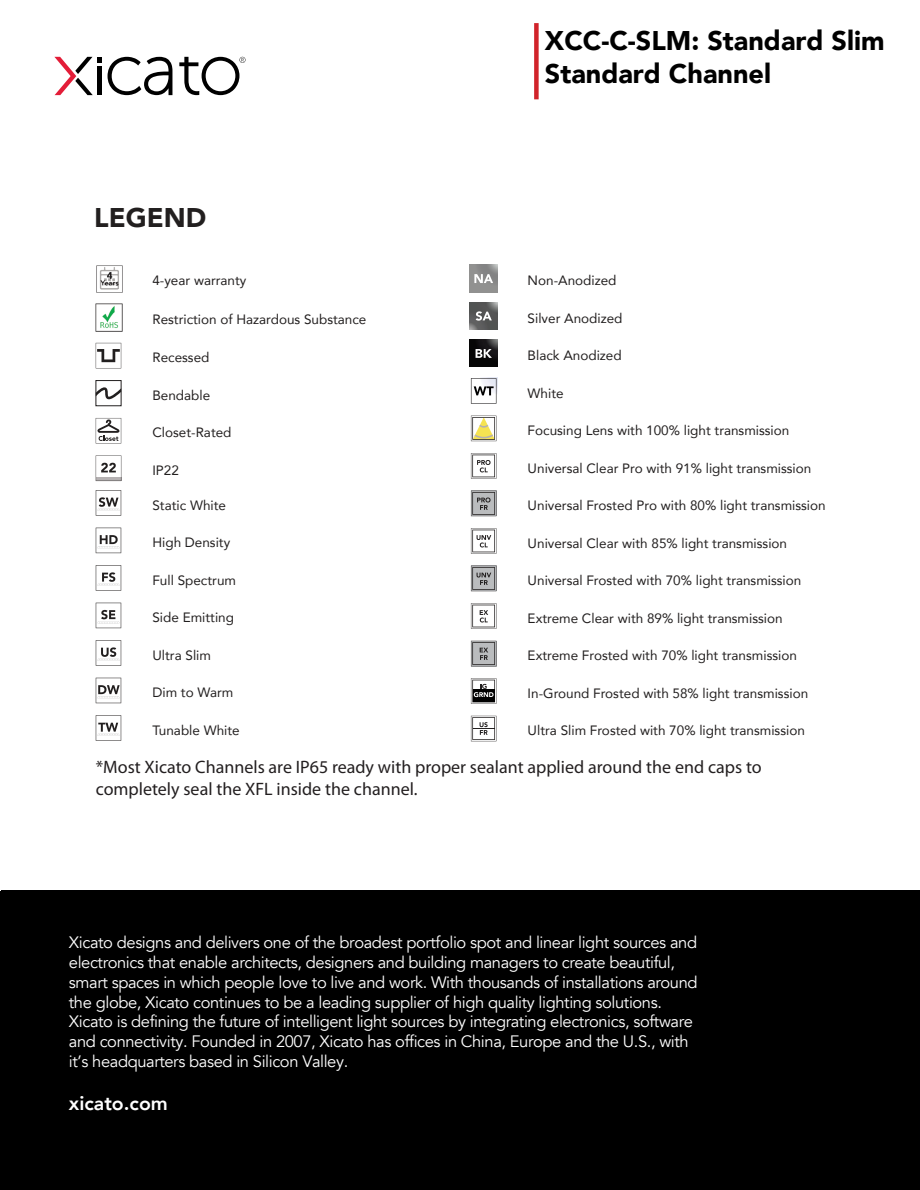
<style>
.page{position:relative;width:920px;height:1190px;background:#fff}
.page>*{position:absolute;margin:0;border:0;box-sizing:border-box;transform-origin:0 0}
.t1{font:900 27px/32.4px "Avenir";color:#000}
.t2{font:900 27px "Avenir";color:#221f1f}
.t3{font:800 19.5px "Avenir";color:#fff}
.t4{font:18px/21.6px "Myriad Pro";color:#231f20}
.t5{font:16.5px/19.8px "Avenir";letter-spacing:-.025em;color:#fff}
.t6{font:13.5px "Avenir";color:#221f1f}
</style>
<div class="page">
<svg style="left:474px;top:274px;width:19px;height:9px"></svg>
<img style="left:470px;top:302px;width:27px;height:28px">
<svg style="left:475px;top:311px;width:17px;height:10px"></svg>
<img style="left:470px;top:366px;width:27px;height:1px">
<img style="left:470px;top:339px;width:27px;height:27px">
<svg style="left:475px;top:349px;width:17px;height:9px"></svg>
<img style="left:470px;top:377px;width:27px;height:27px">
<svg style="left:471px;top:378px;width:25px;height:25px"></svg>
<svg style="left:471px;top:415px;width:25px;height:26px"></svg>
<svg style="left:471px;top:453px;width:25px;height:25px"></svg>
<svg style="left:471px;top:490px;width:25px;height:26px"></svg>
<svg style="left:471px;top:528px;width:25px;height:25px"></svg>
<svg style="left:471px;top:565px;width:25px;height:26px"></svg>
<svg style="left:471px;top:603px;width:25px;height:25px"></svg>
<svg style="left:471px;top:640px;width:25px;height:26px"></svg>
<svg style="left:471px;top:678px;width:25px;height:25px"></svg>
<svg style="left:471px;top:715px;width:25px;height:26px"></svg>
<svg style="left:96px;top:343px;width:25px;height:25px"></svg>
<div style="left:96px;top:380px;width:25px;height:26px;border:1px solid #221f1f"></div>
<svg style="left:96px;top:387px;width:25px;height:12px"></svg>
<svg style="left:96px;top:455px;width:25px;height:26px"></svg>
<svg style="left:96px;top:490px;width:25px;height:25px"></svg>
<svg style="left:96px;top:527px;width:25px;height:26px"></svg>
<svg style="left:96px;top:565px;width:25px;height:25px"></svg>
<svg style="left:96px;top:602px;width:25px;height:26px"></svg>
<svg style="left:96px;top:640px;width:25px;height:25px"></svg>
<svg style="left:96px;top:677px;width:25px;height:26px"></svg>
<svg style="left:96px;top:715px;width:25px;height:25px"></svg>
<img style="left:96px;top:265px;width:27px;height:28px">
<svg style="left:96px;top:418px;width:25px;height:25px"></svg>
<img style="left:95px;top:303px;width:28px;height:29px">
<div style="left:0;top:891px;width:918px;height:299px;background:#000"></div>
<svg style="left:179px;top:57px;width:66px;height:38px"></svg>
<svg style="left:54px;top:57px;width:118px;height:38px"></svg>
<svg style="left:534px;top:23px;width:4px;height:76px"></svg>
<h1 class="t2" style="left:94px;top:194px;width:114px">LEGEND</h1>
<p class="t6" style="left:152px;top:270px;width:95px">4-year warranty</p>
<p class="t6" style="left:152px;top:309px;width:215px">Restriction of Hazardous Substance</p>
<p class="t6" style="left:152px;top:347px;width:59px">Recessed</p>
<p class="t6" style="left:152px;top:384px;width:59px">Bendable</p>
<p class="t6" style="left:152px;top:422px;width:81px">Closet-Rated</p>
<p class="t6" style="left:152px;top:459px;width:28px">IP22</p>
<p class="t6" style="left:152px;top:494px;width:75px">Static White</p>
<p class="t6" style="left:152px;top:531px;width:79px">High Density</p>
<p class="t6" style="left:152px;top:569px;width:85px">Full Spectrum</p>
<p class="t6" style="left:152px;top:606px;width:83px">Side Emitting</p>
<p class="t6" style="left:152px;top:644px;width:60px">Ultra Slim</p>
<p class="t6" style="left:152px;top:681px;width:82px">Dim to Warm</p>
<p class="t6" style="left:152px;top:719px;width:89px">Tunable White</p>
<h1 class="t1" style="left:545px;top:24px;width:341px">XCC-C-SLM: Standard Slim<br>Standard Channel</h1>
<p class="t6" style="left:527px;top:270px;width:90px">Non-Anodized</p>
<p class="t6" style="left:527px;top:307px;width:96px">Silver Anodized</p>
<p class="t6" style="left:527px;top:345px;width:96px">Black Anodized</p>
<p class="t6" style="left:527px;top:382px;width:38px">White</p>
<p class="t6" style="left:527px;top:419px;width:263px">Focusing Lens with 100% light transmission</p>
<p class="t6" style="left:527px;top:457px;width:285px">Universal Clear Pro with 91% light transmission</p>
<p class="t6" style="left:527px;top:494px;width:299px">Universal Frosted Pro with 80% light transmission</p>
<p class="t6" style="left:527px;top:532px;width:261px">Universal Clear with 85% light transmission</p>
<p class="t6" style="left:527px;top:569px;width:275px">Universal Frosted with 70% light transmission</p>
<p class="t6" style="left:527px;top:607px;width:256px">Extreme Clear with 89% light transmission</p>
<p class="t6" style="left:527px;top:644px;width:271px">Extreme Frosted with 70% light transmission</p>
<p class="t6" style="left:527px;top:682px;width:282px">In-Ground Frosted with 58% light transmission</p>
<p class="t6" style="left:527px;top:719px;width:279px">Ultra Slim Frosted with 70% light transmission</p>
<h3 class="t4" style="left:96px;top:756px;width:667px">*Most Xicato Channels are IP65 ready with proper sealant applied around the end caps to completely seal the XFL inside the channel.</h3>
<p class="t5" style="left:69px;top:933px;width:630px">Xicato designs and delivers one of the broadest portfolio spot and linear light sources and electronics that enable architects, designers and building managers to create beautiful, smart spaces in which people love to live and work. With thousands of installations around the globe, Xicato continues to be a leading supplier of high quality lighting solutions.<br>Xicato is defining the future of intelligent light sources by integrating electronics, software and connectivity. Founded in 2007, Xicato has offices in China, Europe and the U.S., with it’s headquarters based in Silicon Valley.</p>
<h2 class="t3" style="left:69px;top:1087px;width:100px">xicato.com</h2>
</div>
